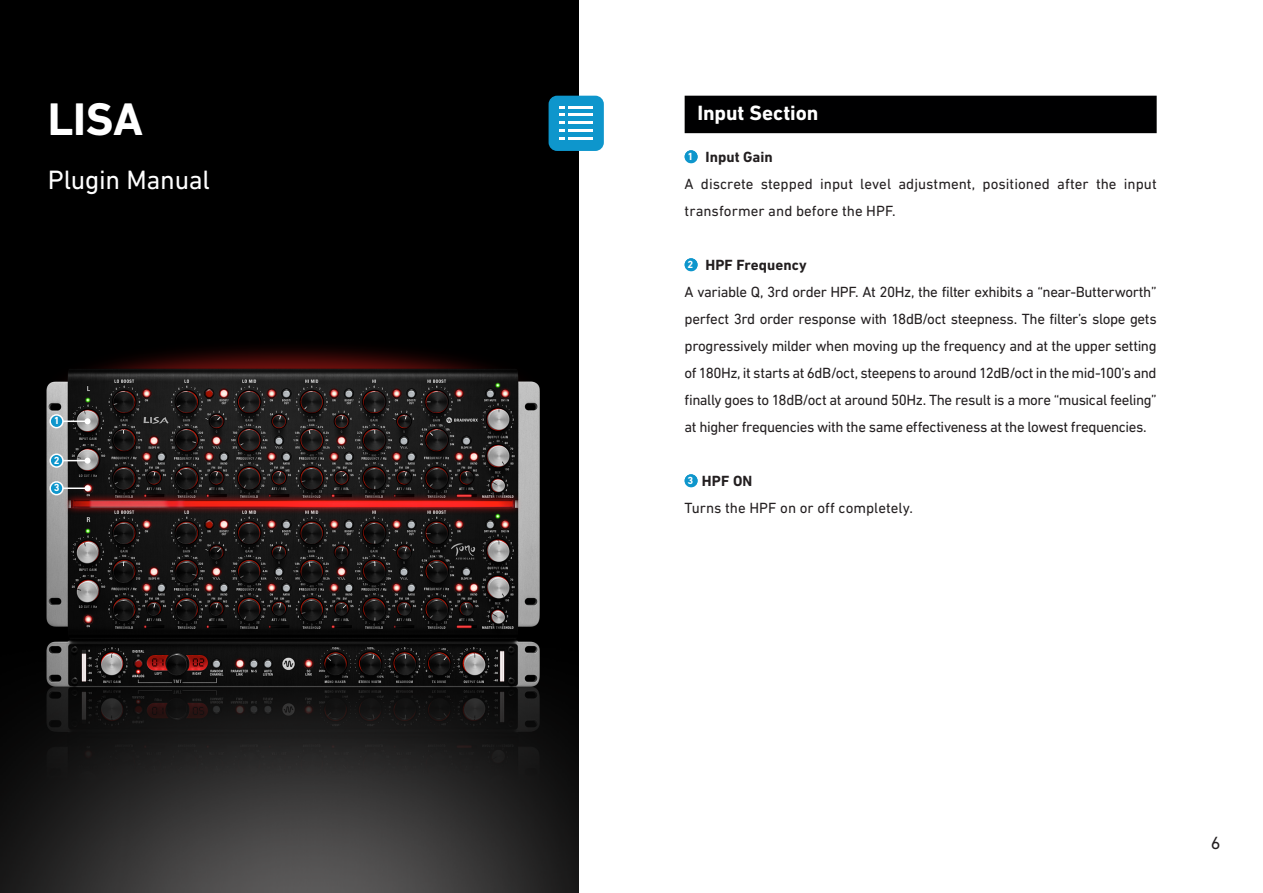
<style>
.page{position:relative;width:1263px;height:893px;background:#fff}
.page>*{position:absolute;margin:0;border:0;box-sizing:border-box;transform-origin:0 0}
.Headline_Cover{font:700 46.5px "DIN Next LT Pro";color:#fff}
.Headline_Cover-2{font:27px "DIN Next LT Pro";letter-spacing:-.015em;color:#fff}
.Text_Headlines_BG_Sc{font:700 21px "DIN Next LT Pro";letter-spacing:-.005em;color:#fff}
.t1{font:18px "DIN Next LT Pro";color:#231f20}
.Text{font:15px/27px "DIN Next LT Pro";color:#231f20}
.Text-2{font:700 15px "DIN Next LT Pro";letter-spacing:.005em;color:#231f20}
.Text_Bubbles{font:700 10.5px "DIN Next LT Pro";color:#fff}
</style>
<div class="page">
<img style="left:0;top:0;width:578px;height:893px">
<div style="left:685px;top:96px;width:472px;height:37px;background:#000001"></div>
<div style="left:685px;top:150px;width:13px;height:13px;background:#0e96cc;border-radius:50%"></div>
<div style="left:685px;top:258px;width:13px;height:13px;background:#0e96cc;border-radius:50%"></div>
<div style="left:685px;top:474px;width:13px;height:13px;background:#0e96cc;border-radius:50%"></div>
<div style="left:549px;top:96px;width:55px;height:55px;background:#0e96cc;border-radius:9px"></div>
<hr style="left:568px;top:106px;width:25px;height:2px;background:#fff">
<hr style="left:568px;top:137px;width:25px;height:2px;background:#fff">
<hr style="left:568px;top:121px;width:25px;height:3px;background:#fff">
<hr style="left:568px;top:113px;width:25px;height:3px;background:#fff">
<hr style="left:568px;top:129px;width:25px;height:3px;background:#fff">
<svg style="left:559px;top:106px;width:5px;height:33px"></svg>
<hr style="left:54px;top:421px;width:34px;height:1px;background:#fff">
<svg style="left:85px;top:418px;width:6px;height:6px"></svg>
<hr style="left:54px;top:460px;width:34px;height:1px;background:#fff">
<svg style="left:85px;top:458px;width:6px;height:6px"></svg>
<hr style="left:54px;top:487px;width:34px;height:2px;background:#fff">
<svg style="left:85px;top:485px;width:6px;height:6px"></svg>
<div style="left:50px;top:415px;width:13px;height:13px;background:#0e96cc;border-radius:50%"></div>
<div style="left:49px;top:414px;width:15px;height:14px;border:2px solid #fff;border-radius:50%"></div>
<div style="left:50px;top:454px;width:13px;height:13px;background:#0e96cc;border-radius:50%"></div>
<div style="left:49px;top:453px;width:15px;height:15px;border:2px solid #fff;border-radius:50%"></div>
<div style="left:50px;top:482px;width:13px;height:13px;background:#0e96cc;border-radius:50%"></div>
<div style="left:49px;top:481px;width:15px;height:14px;border:2px solid #fff;border-radius:50%"></div>
<p class="Headline_Cover" style="left:48px;top:92px;width:97px">LISA</p>
<p class="Headline_Cover-2" style="left:48px;top:164px;width:164px">Plugin Manual</p>
<p class="Text_Bubbles" style="left:54px;top:415px;width:7px">1</p>
<p class="Text_Bubbles" style="left:54px;top:454px;width:7px">2</p>
<p class="Text_Bubbles" style="left:54px;top:482px;width:7px">3</p>
<p class="Text_Headlines_BG_Sc" style="left:697px;top:101px;width:122px">Input Section</p>
<p class="Text_Bubbles" style="left:687px;top:150px;width:7px">1</p>
<p class="Text-2" style="left:705px;top:148px;width:69px">Input Gain</p>
<p class="Text" style="left:685px;top:170px;width:474px">A discrete stepped input level adjustment, positioned after the input transformer and before the HPF.</p>
<p class="Text_Bubbles" style="left:687px;top:258px;width:7px">2</p>
<p class="Text-2" style="left:705px;top:256px;width:103px">HPF Frequency</p>
<p class="Text" style="left:685px;top:278px;width:474px;text-align:justify">A variable Q, 3rd order HPF. At 20Hz, the filter exhibits a “near-Butterworth” perfect 3rd order response with 18dB/oct steepness. The filter’s slope gets progressively milder when moving up the frequency and at the upper setting of 180Hz, it starts at 6dB/oct, steepens to around 12dB/oct in the mid-100’s and finally goes to 18dB/oct at around 50Hz. The result is a more “musical feeling” at higher frequencies with the same effectiveness at the lowest frequencies.</p>
<p class="Text_Bubbles" style="left:687px;top:474px;width:7px">3</p>
<p class="Text-2" style="left:702px;top:472px;width:52px">HPF ON</p>
<p class="Text" style="left:685px;top:494px;width:230px">Turns the HPF on or off completely.</p>
<p class="t1" style="left:1211px;top:833px;width:11px">6</p>
</div>
